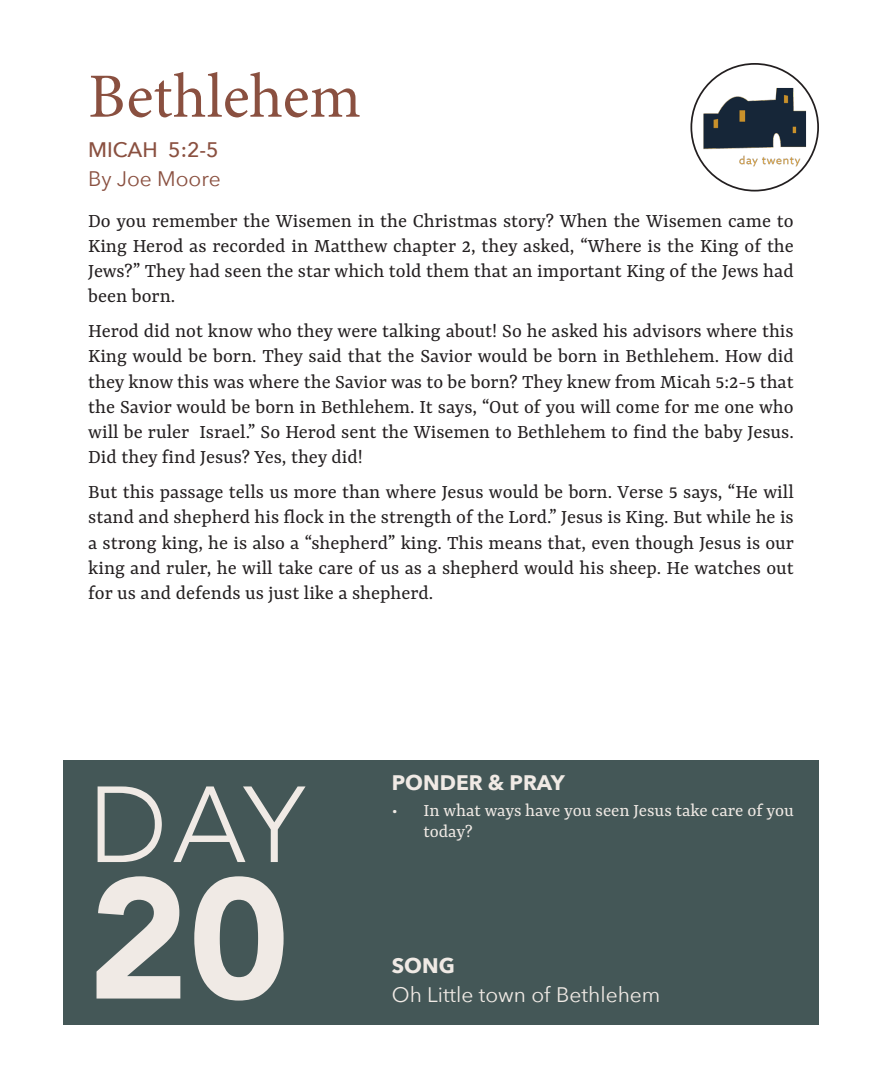
<style>
.page{position:relative;width:882px;height:1071px;background:#fff}
.page>*{position:absolute;margin:0;border:0;box-sizing:border-box;transform-origin:0 0}
.t1{font:900 169.75px "Avenir";color:#f0eae5}
.t2{font:300 106.75px "Avenir";color:#f0eae5}
.t3{font:63px "Minion Pro";color:#8a5040}
.t4{font:21px/25.2px "Yrsa";color:#231f20;text-align:justify}
.t5{font:21px "Avenir Next";color:#f0eae5}
.t6{font:700 21px "Avenir Next";color:#f0eae5}
.t7{font:500 21px "Avenir Next";color:#8a5040}
.t8{font:21px "Avenir Next";color:#8a5040}
.t9{font:19.25px/21px "Yrsa";color:#f0eae5}
</style>
<div class="page">
<div style="left:63px;top:760px;width:756px;height:264px;background:#445757"></div>
<img style="left:703px;top:88px;width:103px;height:79px">
<p class="t3" style="left:88px;top:54px;width:274px">Bethlehem</p>
<p class="t7" style="left:88px;top:132px;width:132px">MICAH 5:2-5</p>
<p class="t8" style="left:88px;top:161px;width:134px">By Joe Moore</p>
<p class="t4" style="left:88px;top:209px;width:707px">Do you remember the Wisemen in the Christmas story? When the Wisemen came to King Herod as recorded in Matthew chapter 2, they asked, “Where is the King of the Jews?” They had seen the star which told them that an important King of the Jews had been born.</p>
<p class="t4" style="left:88px;top:320px;width:707px">Herod did not know who they were talking about! So he asked his advisors where this King would be born. They said that the Savior would be born in Bethlehem. How did they know this was where the Savior was to be born? They knew from Micah 5:2-5 that the Savior would be born in Bethlehem. It says, “Out of you will come for me one who will be ruler Israel.” So Herod sent the Wisemen to Bethlehem to find the baby Jesus.<br>Did they find Jesus? Yes, they did!</p>
<p class="t4" style="left:88px;top:481px;width:707px">But this passage tells us more than where Jesus would be born. Verse 5 says, “He will stand and shepherd his flock in the strength of the Lord.” Jesus is King. But while he is a strong king, he is also a “shepherd” king. This means that, even though Jesus is our king and ruler, he will take care of us as a shepherd would his sheep. He watches out for us and defends us just like a shepherd.</p>
<p class="t2" style="left:88px;top:762px;width:218px">DAY</p>
<p class="t1" style="left:88px;top:794px;width:202px">20</p>
<p class="t6" style="left:392px;top:765px;width:175px">PONDER &amp; PRAY</p>
<p class="t9" style="left:423px;top:801px;width:372px;text-indent:-32px">• In what ways have you seen Jesus take care of you today?</p>
<p class="t6" style="left:392px;top:948px;width:65px">SONG</p>
<p class="t5" style="left:392px;top:977px;width:270px">Oh Little town of Bethlehem</p>
</div>
